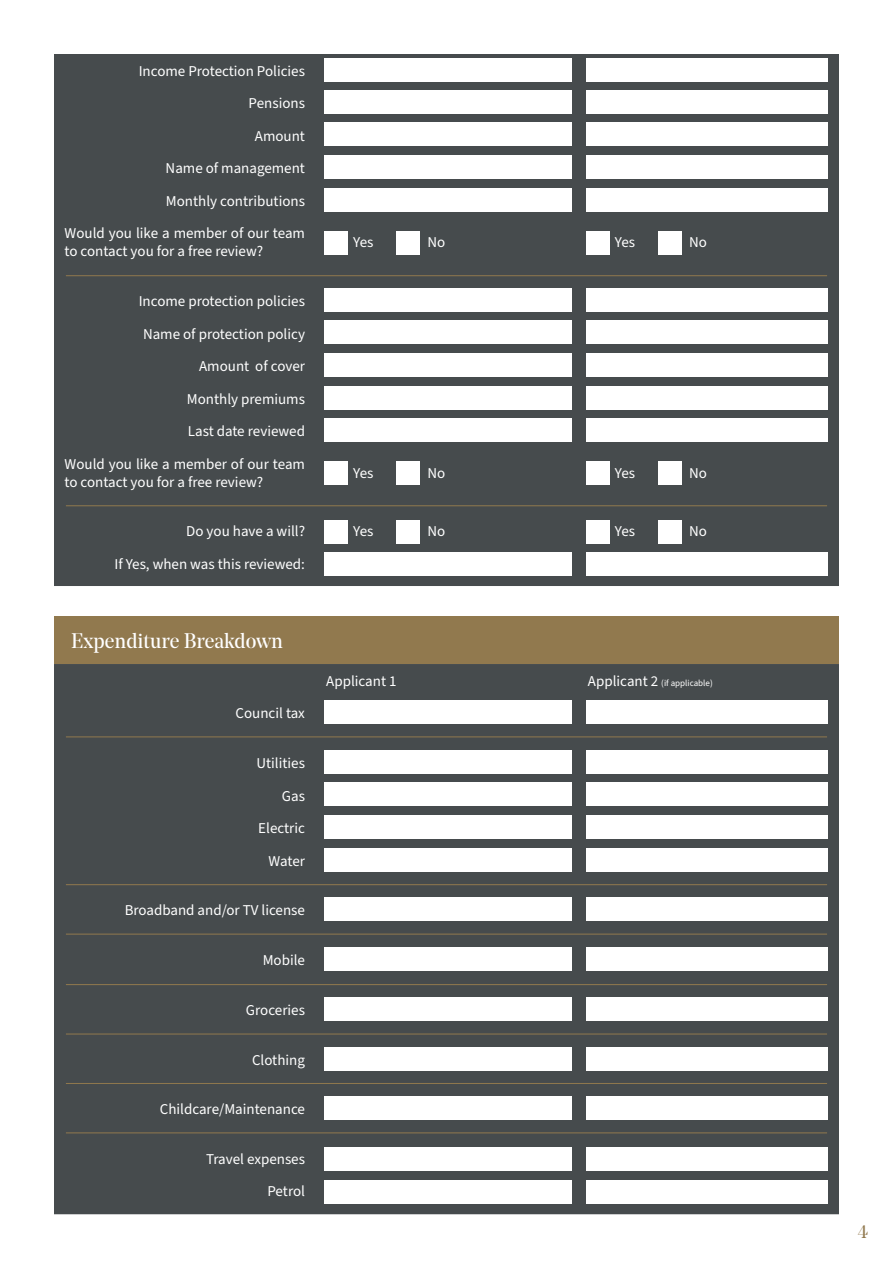
<style>
.page{position:relative;width:893px;height:1263px;background:#fff}
.page>*{position:absolute;margin:0;border:0;box-sizing:border-box;transform-origin:0 0}
.t1{font:21px "Noe Display";color:#fff}
.t2{font:18px "Noe Display";color:#91794e}
.t3{font:15px/32.5px "Source Sans Pro";color:#fff;text-align:right}
.t4{font:9px "Source Sans Pro";color:#fff}
.s1{font-size:15px}
</style>
<div class="page">
<div style="left:54px;top:54px;width:785px;height:532px;background:#464b4d"></div>
<div style="left:54px;top:664px;width:785px;height:550px;background:#464b4d"></div>
<div style="left:54px;top:617px;width:785px;height:47px;background:#91794e"></div>
<hr style="left:66px;top:275px;width:761px;height:1px;background:#91794e">
<hr style="left:66px;top:505px;width:761px;height:1px;background:#91794e">
<hr style="left:66px;top:736px;width:761px;height:1px;background:#91794e">
<hr style="left:66px;top:884px;width:761px;height:1px;background:#91794e">
<hr style="left:66px;top:934px;width:761px;height:1px;background:#91794e">
<hr style="left:66px;top:984px;width:761px;height:1px;background:#91794e">
<hr style="left:66px;top:1034px;width:761px;height:1px;background:#91794e">
<hr style="left:66px;top:1083px;width:761px;height:1px;background:#91794e">
<hr style="left:66px;top:1132px;width:761px;height:1px;background:#91794e">
<div style="left:324px;top:231px;width:23px;height:23px;background:#fff"></div>
<div style="left:586px;top:231px;width:23px;height:23px;background:#fff"></div>
<div style="left:324px;top:461px;width:23px;height:23px;background:#fff"></div>
<div style="left:586px;top:461px;width:23px;height:23px;background:#fff"></div>
<div style="left:586px;top:520px;width:23px;height:23px;background:#fff"></div>
<div style="left:324px;top:520px;width:23px;height:23px;background:#fff"></div>
<div style="left:397px;top:231px;width:23px;height:23px;background:#fff"></div>
<div style="left:659px;top:231px;width:23px;height:23px;background:#fff"></div>
<div style="left:397px;top:461px;width:23px;height:23px;background:#fff"></div>
<div style="left:659px;top:461px;width:23px;height:23px;background:#fff"></div>
<div style="left:659px;top:520px;width:23px;height:23px;background:#fff"></div>
<div style="left:397px;top:520px;width:23px;height:23px;background:#fff"></div>
<div style="left:324px;top:58px;width:248px;height:24px;background:#fff"></div>
<div style="left:324px;top:90px;width:248px;height:24px;background:#fff"></div>
<div style="left:324px;top:156px;width:248px;height:23px;background:#fff"></div>
<div style="left:324px;top:188px;width:248px;height:24px;background:#fff"></div>
<div style="left:324px;top:289px;width:248px;height:23px;background:#fff"></div>
<div style="left:324px;top:320px;width:248px;height:24px;background:#fff"></div>
<div style="left:324px;top:353px;width:248px;height:24px;background:#fff"></div>
<div style="left:324px;top:386px;width:248px;height:24px;background:#fff"></div>
<div style="left:324px;top:419px;width:248px;height:23px;background:#fff"></div>
<div style="left:324px;top:552px;width:248px;height:24px;background:#fff"></div>
<div style="left:324px;top:701px;width:248px;height:23px;background:#fff"></div>
<div style="left:324px;top:750px;width:248px;height:23px;background:#fff"></div>
<div style="left:324px;top:782px;width:248px;height:24px;background:#fff"></div>
<div style="left:324px;top:815px;width:248px;height:24px;background:#fff"></div>
<div style="left:324px;top:848px;width:248px;height:23px;background:#fff"></div>
<div style="left:324px;top:898px;width:248px;height:23px;background:#fff"></div>
<div style="left:324px;top:947px;width:248px;height:23px;background:#fff"></div>
<div style="left:324px;top:998px;width:248px;height:23px;background:#fff"></div>
<div style="left:324px;top:1047px;width:248px;height:23px;background:#fff"></div>
<div style="left:324px;top:1096px;width:248px;height:24px;background:#fff"></div>
<div style="left:324px;top:1147px;width:248px;height:23px;background:#fff"></div>
<div style="left:324px;top:1180px;width:248px;height:23px;background:#fff"></div>
<div style="left:324px;top:122px;width:248px;height:23px;background:#fff"></div>
<div style="left:586px;top:58px;width:241px;height:24px;background:#fff"></div>
<div style="left:586px;top:90px;width:241px;height:24px;background:#fff"></div>
<div style="left:586px;top:156px;width:241px;height:23px;background:#fff"></div>
<div style="left:586px;top:188px;width:241px;height:24px;background:#fff"></div>
<div style="left:586px;top:289px;width:241px;height:23px;background:#fff"></div>
<div style="left:586px;top:320px;width:241px;height:24px;background:#fff"></div>
<div style="left:586px;top:353px;width:241px;height:24px;background:#fff"></div>
<div style="left:586px;top:386px;width:241px;height:24px;background:#fff"></div>
<div style="left:586px;top:419px;width:241px;height:23px;background:#fff"></div>
<div style="left:586px;top:552px;width:241px;height:24px;background:#fff"></div>
<div style="left:586px;top:701px;width:241px;height:23px;background:#fff"></div>
<div style="left:586px;top:750px;width:241px;height:23px;background:#fff"></div>
<div style="left:586px;top:782px;width:241px;height:24px;background:#fff"></div>
<div style="left:586px;top:815px;width:241px;height:24px;background:#fff"></div>
<div style="left:586px;top:848px;width:241px;height:23px;background:#fff"></div>
<div style="left:586px;top:898px;width:241px;height:23px;background:#fff"></div>
<div style="left:586px;top:947px;width:241px;height:23px;background:#fff"></div>
<div style="left:586px;top:998px;width:241px;height:23px;background:#fff"></div>
<div style="left:586px;top:1047px;width:241px;height:23px;background:#fff"></div>
<div style="left:586px;top:1096px;width:241px;height:24px;background:#fff"></div>
<div style="left:586px;top:1147px;width:241px;height:23px;background:#fff"></div>
<div style="left:586px;top:1180px;width:241px;height:23px;background:#fff"></div>
<div style="left:586px;top:122px;width:241px;height:23px;background:#fff"></div>
<p class="t3" style="left:65px;top:55px;width:242px">Income Protection Policies<br>Pensions<br>Amount<br>Name of management<br>Monthly contributions<br>Would you like a member of our team</p>
<p class="t3" style="left:65px;top:236px;width:200px">to contact you for a free review?</p>
<p class="t3" style="left:65px;top:285px;width:242px">Income protection policies<br>Name of protection policy<br>Amount of cover<br>Monthly premiums<br>Last date reviewed<br>Would you like a member of our team</p>
<p class="t3" style="left:65px;top:466px;width:200px">to contact you for a free review?</p>
<p class="t3" style="left:353px;top:227px;width:22px">Yes</p>
<p class="t3" style="left:428px;top:227px;width:19px">No</p>
<p class="t3" style="left:615px;top:227px;width:22px">Yes</p>
<p class="t3" style="left:689px;top:227px;width:19px">No</p>
<p class="t3" style="left:353px;top:457px;width:22px">Yes</p>
<p class="t3" style="left:428px;top:457px;width:19px">No</p>
<p class="t3" style="left:615px;top:457px;width:22px">Yes</p>
<p class="t3" style="left:689px;top:457px;width:19px">No</p>
<p class="t3" style="left:186px;top:516px;width:120px">Do you have a will?</p>
<p class="t3" style="left:353px;top:516px;width:22px">Yes</p>
<p class="t3" style="left:428px;top:516px;width:19px">No</p>
<p class="t3" style="left:615px;top:516px;width:22px">Yes</p>
<p class="t3" style="left:689px;top:516px;width:19px">No</p>
<p class="t3" style="left:114px;top:548px;width:192px">If Yes, when was this reviewed:</p>
<h1 class="t1" style="left:71px;top:628px;width:213px">Expenditure Breakdown</h1>
<p class="t3" style="left:236px;top:698px;width:71px">Council tax</p>
<p class="t3" style="left:256px;top:747px;width:50px">Utilities<br>Gas<br>Electric<br>Water</p>
<p class="t3" style="left:125px;top:894px;width:182px">Broadband and/or TV license</p>
<p class="t3" style="left:263px;top:944px;width:44px">Mobile</p>
<p class="t3" style="left:246px;top:994px;width:61px">Groceries</p>
<p class="t3" style="left:252px;top:1044px;width:54px">Clothing</p>
<p class="t3" style="left:160px;top:1093px;width:147px">Childcare/Maintenance</p>
<p class="t3" style="left:206px;top:1143px;width:101px">Travel expenses<br>Petrol</p>
<p class="t3" style="left:326px;top:665px;width:72px">Applicant 1</p>
<p class="t4" style="left:588px;top:677px;width:126px"><span class="s1">Applicant 2</span> (if applicable)</p>
<p class="t2" style="left:858px;top:1220px;width:12px">4</p>
</div>
